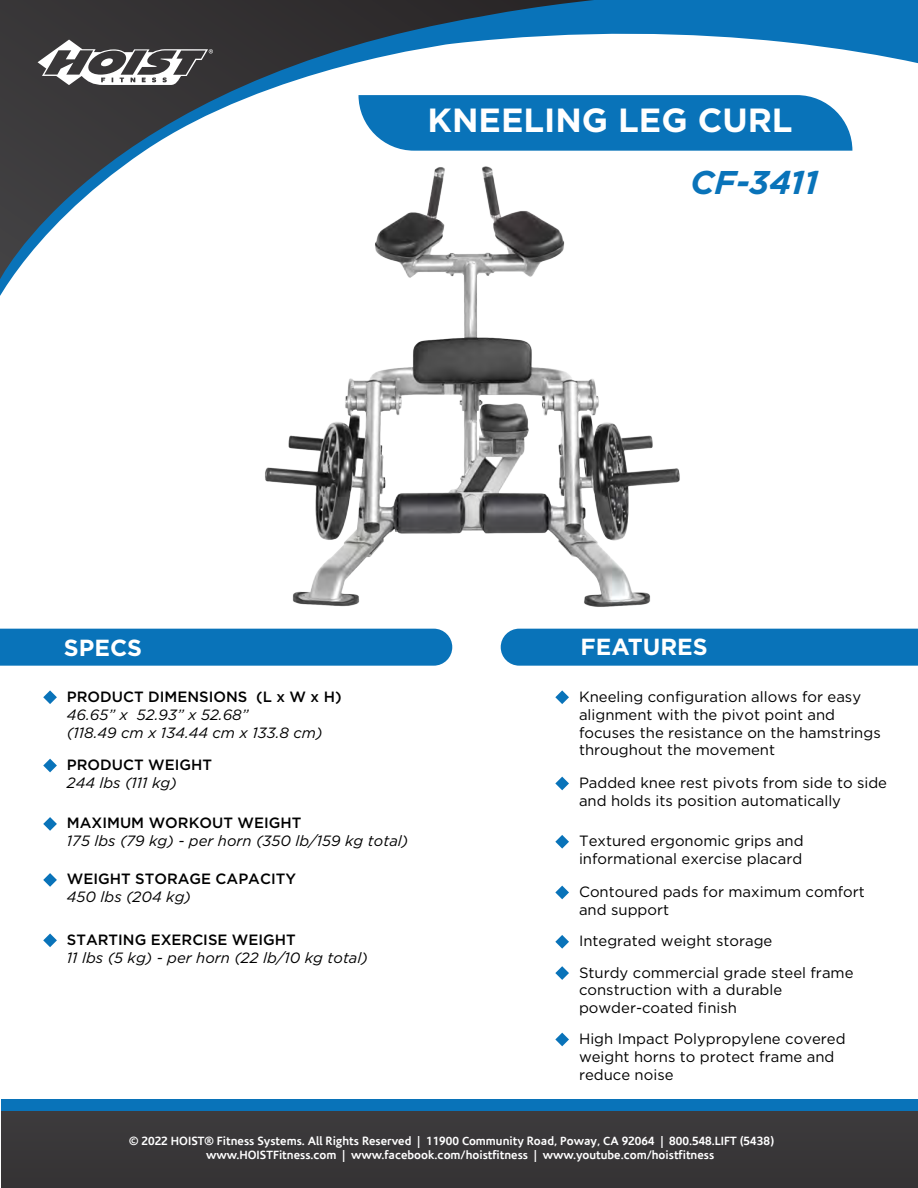
<style>
.page{position:relative;width:918px;height:1188px;background:#fff}
.page>*{position:absolute;margin:0;border:0;box-sizing:border-box;transform-origin:0 0}
.t1{font:700 33.45px "Gotham";color:#fff}
.t2{font:italic 700 32.85px "Gotham";color:#0973b9}
.t3{font:700 23.25px "Gotham";color:#fff}
.t4{font:14.85px/17.9px "Gotham";color:#000}
.t5{font:italic 14.85px/17.9px "Gotham";color:#000}
.t6{font:500 14.85px "Gotham";color:#000}
.t7{font:700 12px/14.4px "Corisande";color:#fff}
</style>
<div class="page">
<div style="left:501px;top:629px;width:417px;height:37px;background:#0973b9"></div>
<div style="left:0;top:629px;width:452px;height:37px;background:#0973b9"></div>
<svg style="left:555px;top:690px;width:14px;height:14px"></svg>
<svg style="left:555px;top:777px;width:14px;height:13px"></svg>
<svg style="left:555px;top:835px;width:14px;height:14px"></svg>
<svg style="left:555px;top:886px;width:14px;height:13px"></svg>
<svg style="left:555px;top:935px;width:14px;height:14px"></svg>
<svg style="left:555px;top:966px;width:14px;height:14px"></svg>
<svg style="left:43px;top:690px;width:14px;height:14px"></svg>
<svg style="left:43px;top:759px;width:14px;height:13px"></svg>
<svg style="left:43px;top:817px;width:14px;height:14px"></svg>
<svg style="left:43px;top:934px;width:14px;height:13px"></svg>
<svg style="left:43px;top:873px;width:14px;height:14px"></svg>
<img style="left:243px;top:323px;width:449px;height:317px">
<svg style="left:0;top:0;width:918px;height:323px"></svg>
<div style="left:1px;top:1100px;width:917px;height:78px;background:#0973b9"></div>
<div style="left:1px;top:1112px;width:917px;height:76px;background:#383738"></div>
<svg style="left:38px;top:40px;width:175px;height:45px"></svg>
<svg style="left:555px;top:1033px;width:14px;height:13px"></svg>
<h1 class="t1" style="left:428px;top:98px;width:367px">KNEELING LEG CURL</h1>
<h2 class="t2" style="left:691px;top:160px;width:130px">CF-3411</h2>
<h3 class="t3" style="left:64px;top:633px;width:80px">SPECS</h3>
<h3 class="t3" style="left:581px;top:631px;width:129px">FEATURES</h3>
<p class="t4" style="left:579px;top:687px;width:303px">Kneeling configuration allows for easy alignment with the pivot point and focuses the resistance on the hamstrings throughout the movement</p>
<p class="t4" style="left:579px;top:773px;width:310px">Padded knee rest pivots from side to side and holds its position automatically</p>
<p class="t4" style="left:579px;top:832px;width:226px">Textured ergonomic grips and informational exercise placard</p>
<p class="t4" style="left:579px;top:882px;width:287px">Contoured pads for maximum comfort and support</p>
<p class="t4" style="left:579px;top:925px;width:276px;line-height:31.3px">Integrated weight storage<br>Sturdy commercial grade steel frame</p>
<p class="t4" style="left:579px;top:981px;width:205px">construction with a durable powder-coated finish</p>
<p class="t6" style="left:67px;top:687px;width:276px">PRODUCT DIMENSIONS (L x W x H)</p>
<p class="t5" style="left:67px;top:705px;width:257px">46.65” x 52.93” x 52.68”<br>(118.49 cm x 134.44 cm x 133.8 cm)</p>
<p class="t6" style="left:67px;top:755px;width:147px">PRODUCT WEIGHT</p>
<p class="t5" style="left:67px;top:773px;width:111px">244 lbs (111 kg)</p>
<p class="t6" style="left:67px;top:813px;width:236px">MAXIMUM WORKOUT WEIGHT</p>
<p class="t5" style="left:67px;top:832px;width:343px">175 lbs (79 kg) - per horn (350 lb/159 kg total)</p>
<p class="t6" style="left:67px;top:869px;width:231px">WEIGHT STORAGE CAPACITY</p>
<p class="t5" style="left:67px;top:888px;width:126px">450 lbs (204 kg)</p>
<p class="t6" style="left:67px;top:930px;width:230px">STARTING EXERCISE WEIGHT</p>
<p class="t5" style="left:67px;top:948px;width:302px">11 lbs (5 kg) - per horn (22 lb/10 kg total)</p>
<p class="t4" style="left:579px;top:1029px;width:268px">High Impact Polypropylene covered weight horns to protect frame and reduce noise</p>
<p class="t7" style="left:206px;top:1134px;width:569px;text-indent:-77px">© 2022 HOIST® Fitness Systems. All Rights Reserved | 11900 Community Road, Poway, CA 92064 | 800.548.LIFT (5438) www.HOISTFitness.com | www.facebook.com/hoistfitness | www.youtube.com/hoistfitness</p>
</div>
